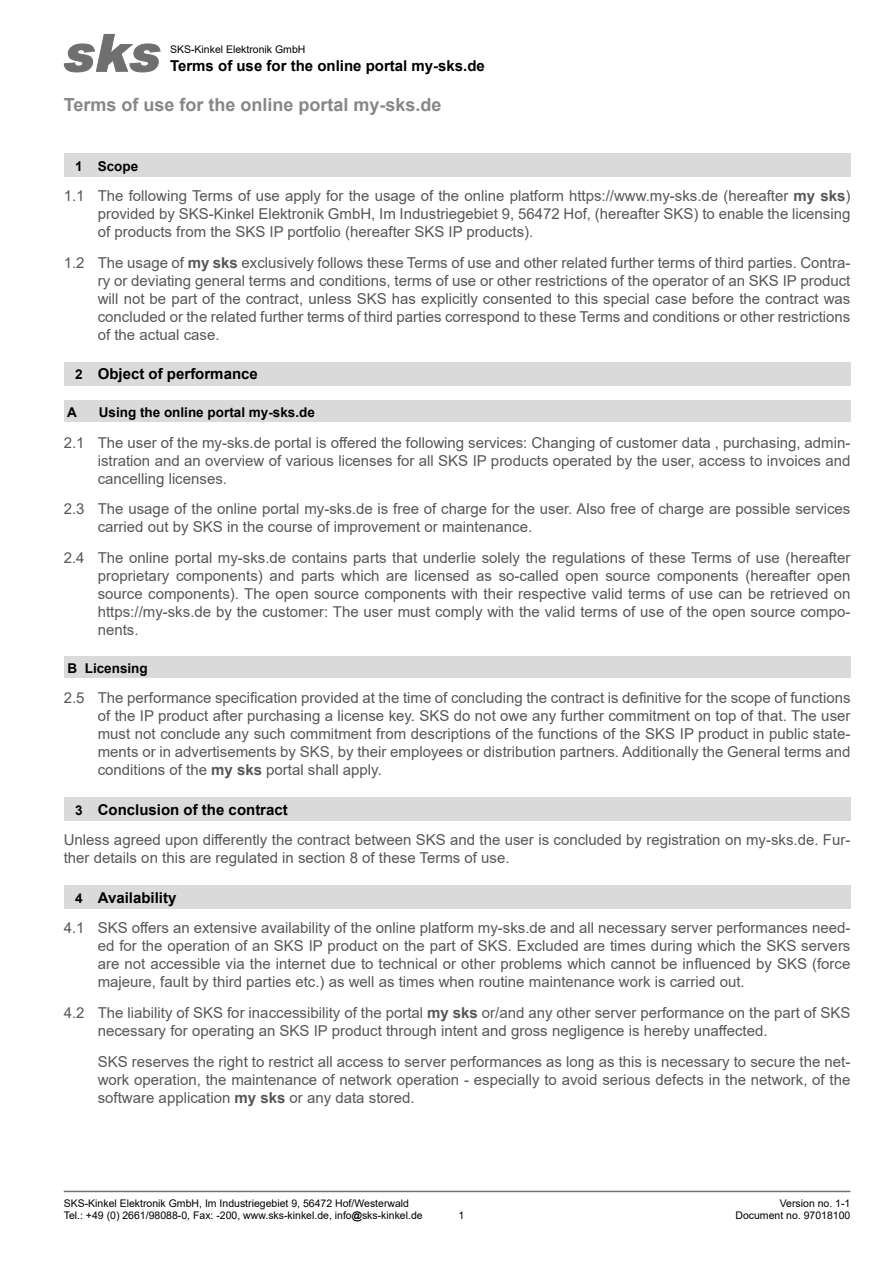
<style>
.page{position:relative;width:893px;height:1263px;background:#fff}
.page>*{position:absolute;margin:0;border:0;box-sizing:border-box;transform-origin:0 0}
.Titel{font:700 18px "Arial";color:#878787}
.Absatz_unter_Ü1{font:15px/18px "Arial";color:#575756;text-align:justify}
.t1{font:700 15px "Arial";color:#000}
.Überschrift_I{font:700 13.5px "Arial";color:#000}
.t2{font:10.5px/12.6px "Arial";color:#000}
.s1{font-weight:700}
.s2{font-size:13.5px}
</style>
<div class="page">
<hr style="left:64px;top:1191px;width:786px;height:1px;background:#706f6f">
<svg style="left:64px;top:34px;width:96px;height:38px"></svg>
<div style="left:64px;top:153px;width:786px;height:23px;background:#dadada"></div>
<div style="left:64px;top:362px;width:786px;height:23px;background:#dadada"></div>
<div style="left:64px;top:401px;width:786px;height:21px;background:#dadada"></div>
<div style="left:64px;top:656px;width:786px;height:22px;background:#dadada"></div>
<div style="left:64px;top:797px;width:786px;height:23px;background:#dadada"></div>
<div style="left:64px;top:885px;width:786px;height:23px;background:#dadada"></div>
<p class="t2" style="left:170px;top:43px;width:137px">SKS-Kinkel Elektronik GmbH</p>
<p class="t1" style="left:170px;top:55px;width:316px">Terms of use for the online portal my-sks.de</p>
<p class="Titel" style="left:64px;top:92px;width:379px">Terms of use for the online portal my-sks.de</p>
<p class="Überschrift_I" style="left:75px;top:156px;width:65px">1 Scope</p>
<p class="Absatz_unter_Ü1" style="left:98px;top:187px;width:754px;text-indent:-34px">1.1 The following Terms of use apply for the usage of the online platform https://www.my-sks.de (hereafter <span class="s1">my sks</span>) provided by SKS-Kinkel Elektronik GmbH, Im Industriegebiet 9, 56472 Hof, (hereafter SKS) to enable the licensing of products from the SKS IP portfolio (hereafter SKS IP products).</p>
<p class="Absatz_unter_Ü1" style="left:98px;top:254px;width:754px;text-indent:-34px">1.2 The usage of <span class="s1">my sks</span> exclusively follows these Terms of use and other related further terms of third parties. Contra&shy;ry or deviating general terms and conditions, terms of use or other restrictions of the operator of an SKS IP product will not be part of the contract, unless SKS has explicitly consented to this special case before the contract was concluded or the related further terms of third parties correspond to these Terms and conditions or other restrictions of the actual case.</p>
<p class="t1" style="left:75px;top:364px;width:184px"><span class="s2">2</span> Object of performance</p>
<p class="Überschrift_I" style="left:67px;top:403px;width:11px">A</p>
<p class="Überschrift_I" style="left:99px;top:403px;width:218px">Using the online portal my-sks.de</p>
<p class="Absatz_unter_Ü1" style="left:98px;top:433px;width:754px;text-indent:-34px">2.1 The user of the my-sks.de portal is offered the following services: Changing of customer data , purchasing, admin&shy;istration and an overview of various licenses for all SKS IP products operated by the user, access to invoices and cancelling licenses.</p>
<p class="Absatz_unter_Ü1" style="left:98px;top:500px;width:754px;text-indent:-34px">2.3 The usage of the online portal my-sks.de is free of charge for the user. Also free of charge are possible services carried out by SKS in the course of improvement or maintenance.</p>
<p class="Absatz_unter_Ü1" style="left:98px;top:549px;width:754px;text-indent:-34px">2.4 The online portal my-sks.de contains parts that underlie solely the regulations of these Terms of use (hereafter proprietary components) and parts which are licensed as so-called open source components (hereafter open source components). The open source components with their respective valid terms of use can be retrieved on https://my-sks.de by the customer: The user must comply with the valid terms of use of the open source compo&shy;nents.</p>
<p class="Überschrift_I" style="left:68px;top:658px;width:82px">B Licensing</p>
<p class="Absatz_unter_Ü1" style="left:98px;top:689px;width:754px;text-indent:-34px">2.5 The performance specification provided at the time of concluding the contract is definitive for the scope of functions of the IP product after purchasing a license key. SKS do not owe any further commitment on top of that. The user must not conclude any such commitment from descriptions of the functions of the SKS IP product in public state&shy;ments or in advertisements by SKS, by their employees or distribution partners. Additionally the General terms and conditions of the <span class="s1">my sks</span> portal shall apply.</p>
<p class="t1" style="left:75px;top:799px;width:214px"><span class="s2">3</span> Conclusion of the contract</p>
<p class="Absatz_unter_Ü1" style="left:64px;top:831px;width:788px">Unless agreed upon differently the contract between SKS and the user is concluded by registration on my-sks.de. Fur&shy;ther details on this are regulated in section 8 of these Terms of use.</p>
<p class="t1" style="left:75px;top:887px;width:103px"><span class="s2">4</span> Availability</p>
<p class="Absatz_unter_Ü1" style="left:98px;top:919px;width:754px;text-indent:-34px">4.1 SKS offers an extensive availability of the online platform my-sks.de and all necessary server performances need&shy;ed for the operation of an SKS IP product on the part of SKS. Excluded are times during which the SKS servers are not accessible via the internet due to technical or other problems which cannot be influenced by SKS (force majeure, fault by third parties etc.) as well as times when routine maintenance work is carried out.</p>
<p class="Absatz_unter_Ü1" style="left:98px;top:1004px;width:754px;text-indent:-34px">4.2 The liability of SKS for inaccessibility of the portal <span class="s1">my sks</span> or/and any other server performance on the part of SKS necessary for operating an SKS IP product through intent and gross negligence is hereby unaffected.</p>
<p class="Absatz_unter_Ü1" style="left:98px;top:1053px;width:754px">SKS reserves the right to restrict all access to server performances as long as this is necessary to secure the net&shy;work operation, the maintenance of network operation - especially to avoid serious defects in the network, of the software application <span class="s1">my sks</span> or any data stored.</p>
<p class="t2" style="left:64px;top:1197px;width:360px">SKS-Kinkel Elektronik GmbH, Im Industriegebiet 9, 56472 Hof/Westerwald<br>Tel.: +49 (0) 2661/98088-0, Fax: -200, www.sks-kinkel.de, info<span class="s1">@</span>sks-kinkel.de</p>
<p class="t2" style="left:780px;top:1197px;width:72px">Version no. 1-1</p>
<p class="t2" style="left:458px;top:1209px;width:7px">1</p>
<p class="t2" style="left:735px;top:1209px;width:116px">Document no. 97018100</p>
</div>
